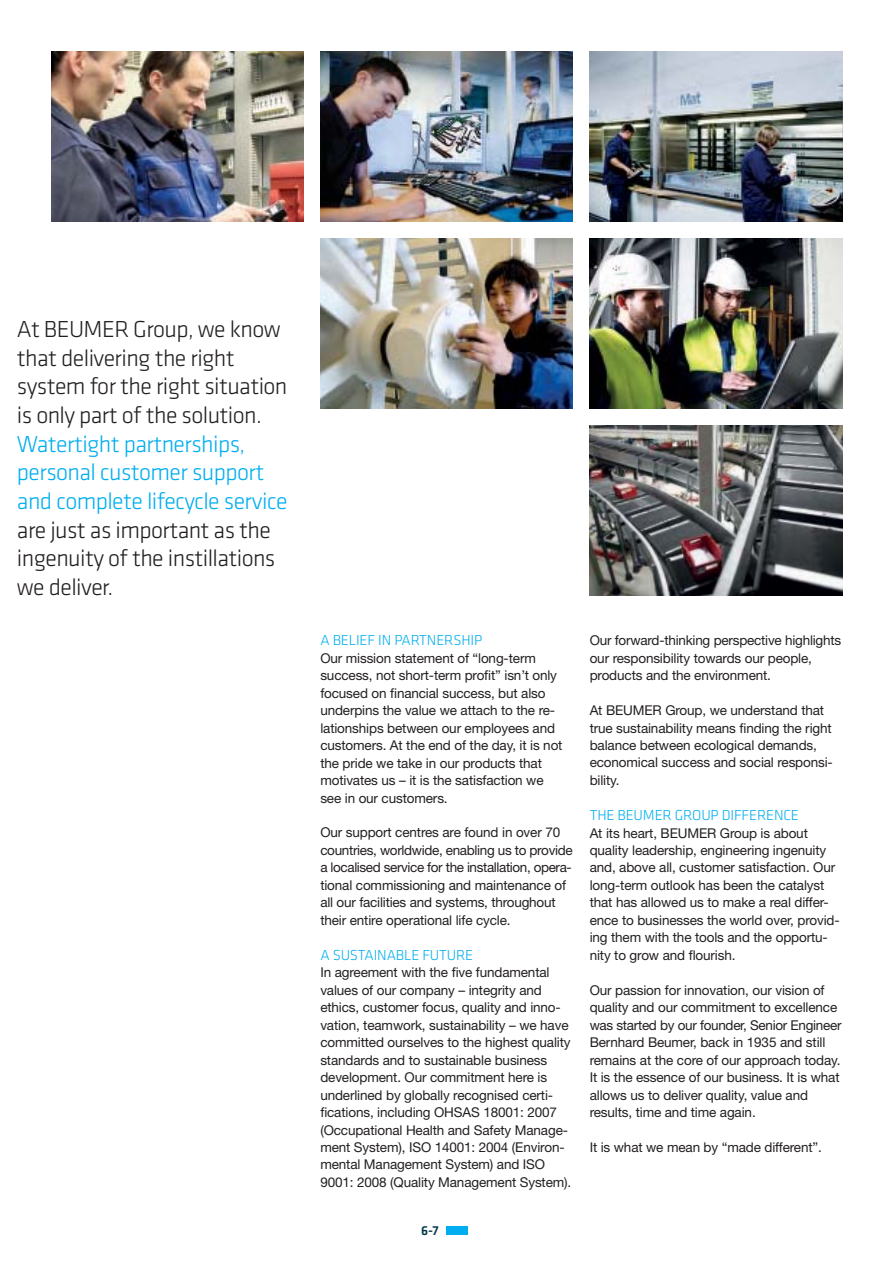
<style>
.page{position:relative;width:893px;height:1263px;background:#fff}
.page>*{position:absolute;margin:0;border:0;box-sizing:border-box;transform-origin:0 0}
.t1{font:300 24px/28.7px "Klavika Basic";letter-spacing:-.025em;color:#231f20}
.t2{font:300 24px/28.7px "Klavika Basic";letter-spacing:-.025em;color:#00aeef}
.t3{font:300 15px "Klavika Basic";letter-spacing:-.01em;color:#00aeef}
.t4{font:13.5px/17.4px "Helvetica Neue LT Std";letter-spacing:-.01em;color:#231f20}
.t5{font:500 13.5px "Klavika Basic";color:#003745}
</style>
<div class="page">
<img style="left:320px;top:51px;width:253px;height:170px">
<img style="left:320px;top:238px;width:253px;height:170px">
<img style="left:590px;top:51px;width:252px;height:170px">
<img style="left:51px;top:51px;width:252px;height:170px">
<img style="left:590px;top:238px;width:252px;height:170px">
<div style="left:446px;top:1226px;width:22px;height:9px;background:#00aeef"></div>
<img style="left:590px;top:425px;width:252px;height:170px">
<h1 class="t1" style="left:17px;top:316px;width:272px">At BEUMER Group, we know that delivering the right system for the right situation is only part of the solution.</h1>
<h1 class="t2" style="left:17px;top:431px;width:272px">Watertight partnerships, personal customer support and complete lifecycle service</h1>
<h1 class="t1" style="left:17px;top:517px;width:260px">are just as important as the ingenuity of the instillations we deliver.</h1>
<p class="t3" style="left:320px;top:635px;width:163px">A BELIEF IN PARTNERSHIP</p>
<p class="t4" style="left:320px;top:650px;width:244px">Our mission statement of “long-term success, not short-term profit” isn’t only focused on financial success, but also underpins the value we attach to the re&shy;lationships between our employees and customers. At the end of the day, it is not the pride we take in our products that motivates us – it is the satisfaction we see in our customers.</p>
<p class="t4" style="left:320px;top:825px;width:254px">Our support centres are found in over 70 countries, worldwide, enabling us to provide a localised service for the installation, opera&shy;tional commissioning and maintenance of all our facilities and systems, throughout their entire operational life cycle.</p>
<p class="t3" style="left:320px;top:949px;width:154px">A SUSTAINABLE FUTURE</p>
<p class="t4" style="left:320px;top:965px;width:252px">In agreement with the five fundamental values of our company – integrity and ethics, customer focus, quality and inno&shy;vation, teamwork, sustainability – we have com mitted ourselves to the highest quality standards and to sustainable business development. Our commitment here is underlined by globally recognised certi&shy;fications, including OHSAS 18001: 2007 (Occupational Health and Safety Manage&shy;ment System), ISO 14001: 2004 (Environ&shy;mental Management System) and ISO 9001: 2008 (Quality Management System).</p>
<p class="t5" style="left:421px;top:1222px;width:19px">6-7</p>
<p class="t4" style="left:590px;top:633px;width:253px">Our forward-thinking perspective highlights our responsibility towards our people, products and the environment.</p>
<p class="t4" style="left:590px;top:703px;width:245px">At BEUMER Group, we understand that true sustainability means finding the right balance between ecological demands, economical success and social responsi&shy;bility.</p>
<p class="t3" style="left:590px;top:809px;width:211px">THE BEUMER GROUP DIFFERENCE</p>
<p class="t4" style="left:590px;top:825px;width:252px">At its heart, BEUMER Group is about quality leadership, engineering ingenuity and, above all, customer satisfaction. Our long-term outlook has been the catalyst that has allowed us to make a real differ&shy;ence to businesses the world over, provid&shy;ing them with the tools and the opportu&shy;nity to grow and flourish.</p>
<p class="t4" style="left:590px;top:982px;width:253px">Our passion for innovation, our vision of quality and our commitment to excellence was started by our founder, Senior Engineer Bernhard Beumer, back in 1935 and still remains at the core of our approach today.<br>It is the essence of our business. It is what allows us to deliver quality, value and results, time and time again.</p>
<p class="t4" style="left:590px;top:1140px;width:234px">It is what we mean by “made different”.</p>
</div>
